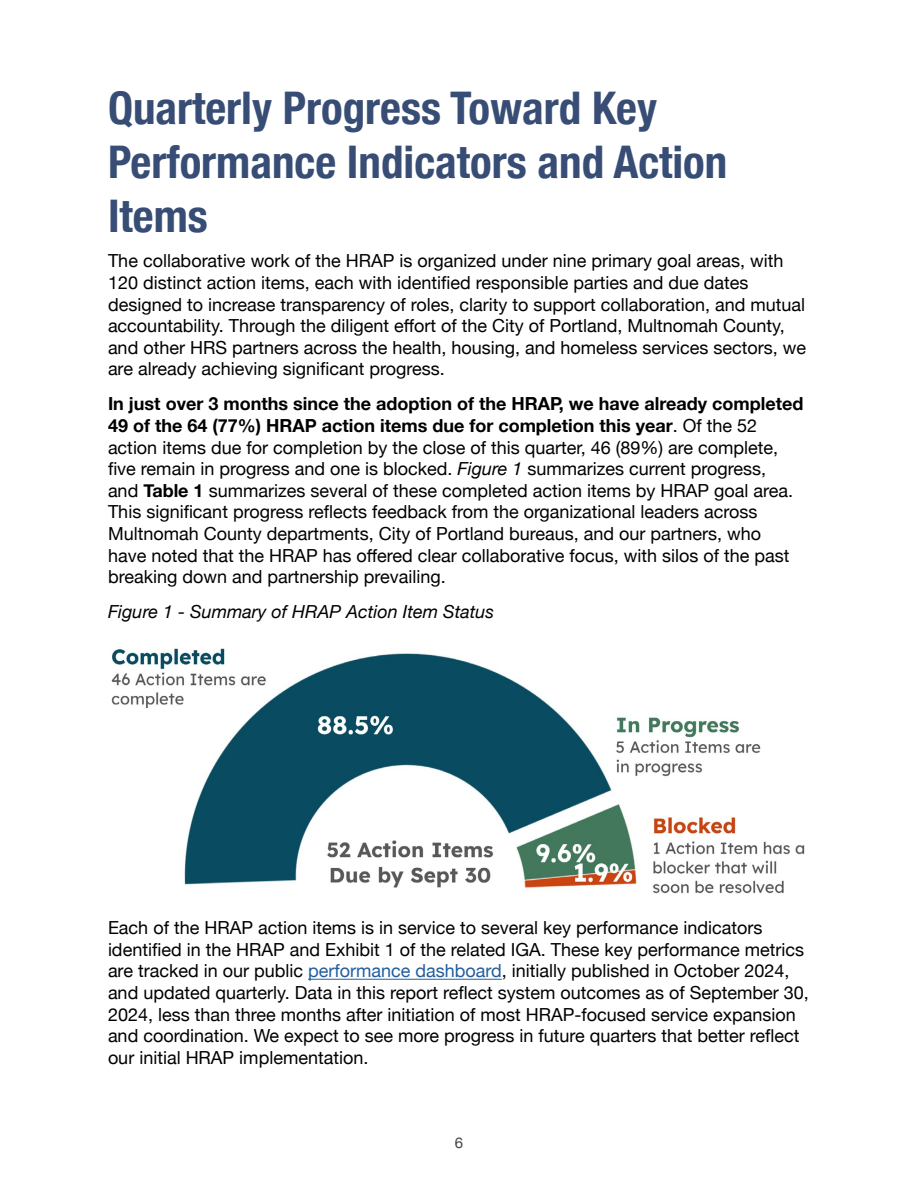
<style>
.page{position:relative;width:918px;height:1188px;background:#fff}
.page>*{position:absolute;margin:0;border:0;box-sizing:border-box;transform-origin:0 0}
.Header_1{font:700 condensed 45px/54px "Helvetica Neue";color:#384d75}
.Body_Text{font:18px/21.6px "Helvetica Neue";color:#000}
.Figure___Title{font:italic 18px "Helvetica Neue";color:#000}
.t1{font:15px "Helvetica Neue";color:#444}
.s1{font-weight:700}
.s2{font-style:italic}
.s3{color:#215e9e}
</style>
<div class="page">
<hr style="left:308px;top:979px;width:194px;height:1px;background:#215e9e">
<img style="left:111px;top:648px;width:694px;height:246px">
<p class="Header_1" style="left:108px;top:78px;width:621px">Quarterly Progress Toward Key<br>Performance Indicators and Action<br>Items</p>
<p class="Body_Text" style="left:108px;top:251px;width:700px">The collaborative work of the HRAP is organized under nine primary goal areas, with 120 distinct action items, each with identified responsible parties and due dates designed to increase transparency of roles, clarity to support collaboration, and mutual accountability. Through the diligent effort of the City of Portland, Multnomah County, and other HRS partners across the health, housing, and homeless services sectors, we are already achieving significant progress.</p>
<p class="Body_Text" style="left:108px;top:394px;width:697px"><span class="s1">In just over 3 months since the adoption of the HRAP, we have already completed 49 of the 64 (77%) HRAP action items due for completion this year</span>. Of the 52 action items due for completion by the close of this quarter, 46 (89%) are complete, five remain in progress and one is blocked. <span class="s2">Figure 1</span> summarizes current progress,<br>and <span class="s1">Table 1</span> summarizes several of these completed action items by HRAP goal area.<br>This significant progress reflects feedback from the organizational leaders across Multnomah County departments, City of Portland bureaus, and our partners, who have noted that the HRAP has offered clear collaborative focus, with silos of the past breaking down and partnership prevailing.</p>
<p class="Figure___Title" style="left:108px;top:599px;width:388px">Figure 1 - Summary of HRAP Action Item Status</p>
<p class="Body_Text" style="left:108px;top:918px;width:702px">Each of the HRAP action items is in service to several key performance indicators identified in the HRAP and Exhibit 1 of the related IGA. These key performance metrics are tracked in our public <span class="s3">performance dashboard</span>, initially published in October 2024, and updated quarterly. Data in this report reflect system outcomes as of September 30, 2024, less than three months after initiation of most HRAP-focused service expansion and coordination. We expect to see more progress in future quarters that better reflect our initial HRAP implementation.</p>
<p class="t1" style="left:455px;top:1132px;width:10px">6</p>
</div>
